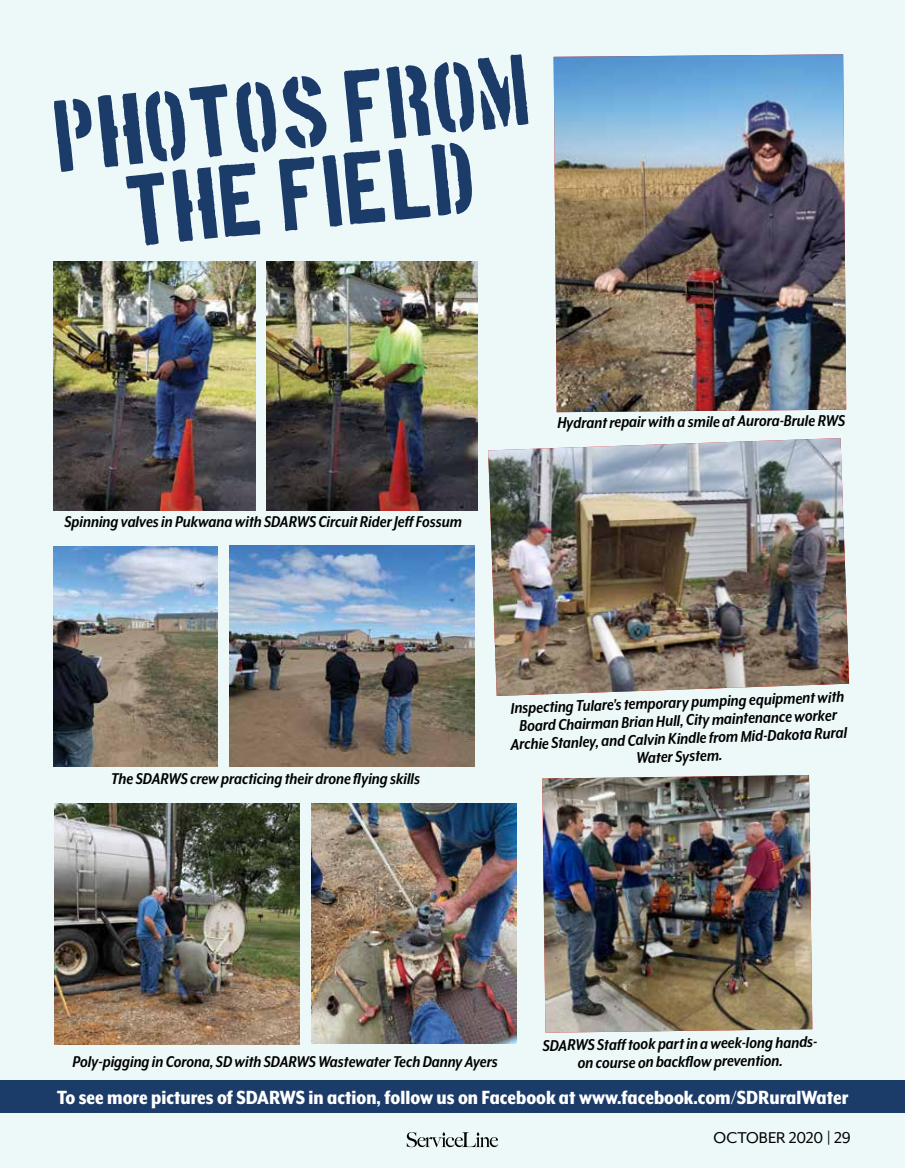
<style>
.page{position:relative;width:905px;height:1168px;background:#fff}
.page>*{position:absolute;margin:0;border:0;box-sizing:border-box;transform-origin:0 0}
.t1{font:800 22.05px "Mr Eaves XL Mod Nar OT";color:#fff}
.t2{font:italic 700 18px/18px "Mr Eaves XL Mod Nar OT";color:#000;text-align:center}
.t3{font:18px "Mr Eaves XL Mod OT";letter-spacing:-.015em;color:#000}
</style>
<div class="page">
<div style="left:0;top:0;width:904px;height:1168px;background:#edf8f9"></div>
<svg style="left:126px;top:172px;width:346px;height:74px"></svg>
<svg style="left:54px;top:54px;width:474px;height:118px"></svg>
<div style="left:0;top:1081px;width:904px;height:32px;background:#1b3b69"></div>
<img style="left:488px;top:438px;width:361px;height:258px">
<img style="left:553px;top:54px;width:293px;height:358px">
<img style="left:542px;top:775px;width:270px;height:258px">
<img style="left:54px;top:261px;width:201px;height:249px">
<img style="left:54px;top:546px;width:163px;height:221px">
<svg style="left:407px;top:1132px;width:91px;height:15px"></svg>
<img style="left:230px;top:545px;width:245px;height:222px">
<img style="left:267px;top:261px;width:210px;height:249px">
<img style="left:311px;top:803px;width:205px;height:240px">
<img style="left:54px;top:803px;width:245px;height:241px">
<p class="t2" style="left:65px;top:512px;width:399px">Spinning valves in Pukwana with SDARWS Circuit Rider Jeff Fossum</p>
<p class="t2" style="left:557px;top:412px;width:289px">Hydrant repair with a smile at Aurora-Brule RWS</p>
<p class="t2" style="left:111px;top:770px;width:310px">The SDARWS crew practicing their drone flying skills</p>
<p class="t2" style="left:509px;top:699px;width:338px;rotate:-2deg">Inspecting Tulare's temporary pumping equipment with Board Chairman Brian Hull, City maintenance worker Archie Stanley, and Calvin Kindle from Mid-Dakota Rural Water System.</p>
<p class="t2" style="left:542px;top:1037px;width:281px;rotate:-1deg">SDARWS Staff took part in a week-long hands-</p>
<p class="t2" style="left:73px;top:1052px;width:427px">Poly-pigging in Corona, SD with SDARWS Wastewater Tech Danny Ayers</p>
<p class="t2" style="left:577px;top:1054px;width:207px;rotate:-1deg">on course on backfl ow prevention.</p>
<p class="t1" style="left:57px;top:1086px;width:792px">To see more pictures of SDARWS in action, follow us on Facebook at www.facebook.com/SDRuralWater</p>
<p class="t3" style="left:713px;top:1128px;width:139px">OCTOBER 2020 | 29</p>
</div>
